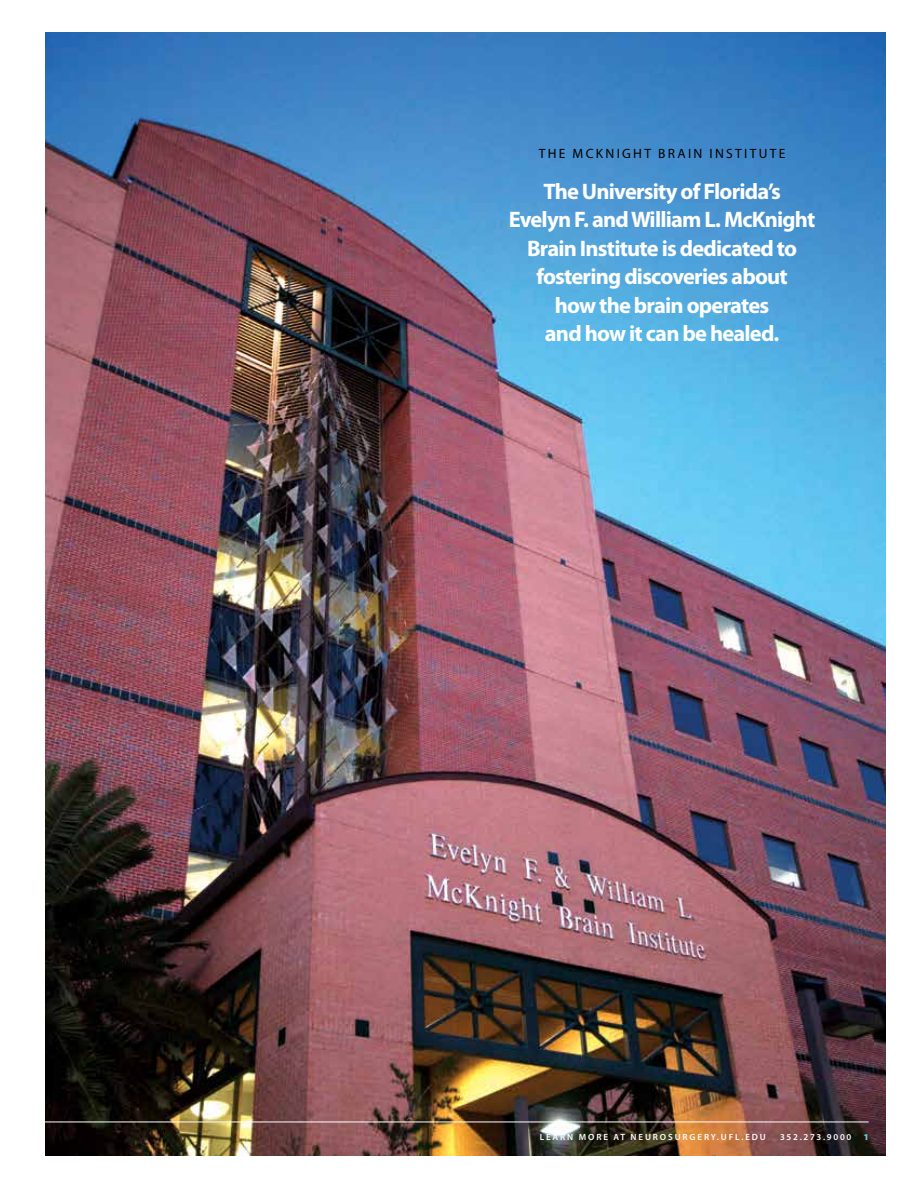
<style>
.page{position:relative;width:918px;height:1188px;background:#fff}
.page>*{position:absolute;margin:0;border:0;box-sizing:border-box;transform-origin:0 0}
.t1{font:700 22.5px/28.5px "Myriad Pro";letter-spacing:-.035em;color:#fff;text-align:center}
.t2{font:13.5px "Myriad Pro";letter-spacing:.17em;color:#000}
.t3{font:600 9px "Myriad Pro";letter-spacing:.21em;color:#fff}
.t4{font:600 9px "Myriad Pro";letter-spacing:.19em;color:#fff}
.t5{font:900 semi-expanded 9px "Myriad Pro";color:#6bcce0}
</style>
<div class="page">
<img style="left:46px;top:32px;width:840px;height:1124px">
<hr style="left:23px;top:1122px;width:846px;height:1px;background:#fff">
<p class="t2" style="left:539px;top:146px;width:248px">THE MCKNIGHT BRAIN INSTITUTE</p>
<p class="t1" style="left:509px;top:177px;width:308px">The University of Florida’s<br>Evelyn F. and William L. McKnight<br>Brain Institute is dedicated to fostering discoveries about<br>how the brain operates<br>and how it can be healed.</p>
<p class="t3" style="left:540px;top:1132px;width:228px">LEARN MORE AT NEUROSURGERY.UFL.EDU</p>
<p class="t4" style="left:780px;top:1132px;width:73px">352.273.9000</p>
<p class="t5" style="left:864px;top:1132px;width:7px">1</p>
</div>
